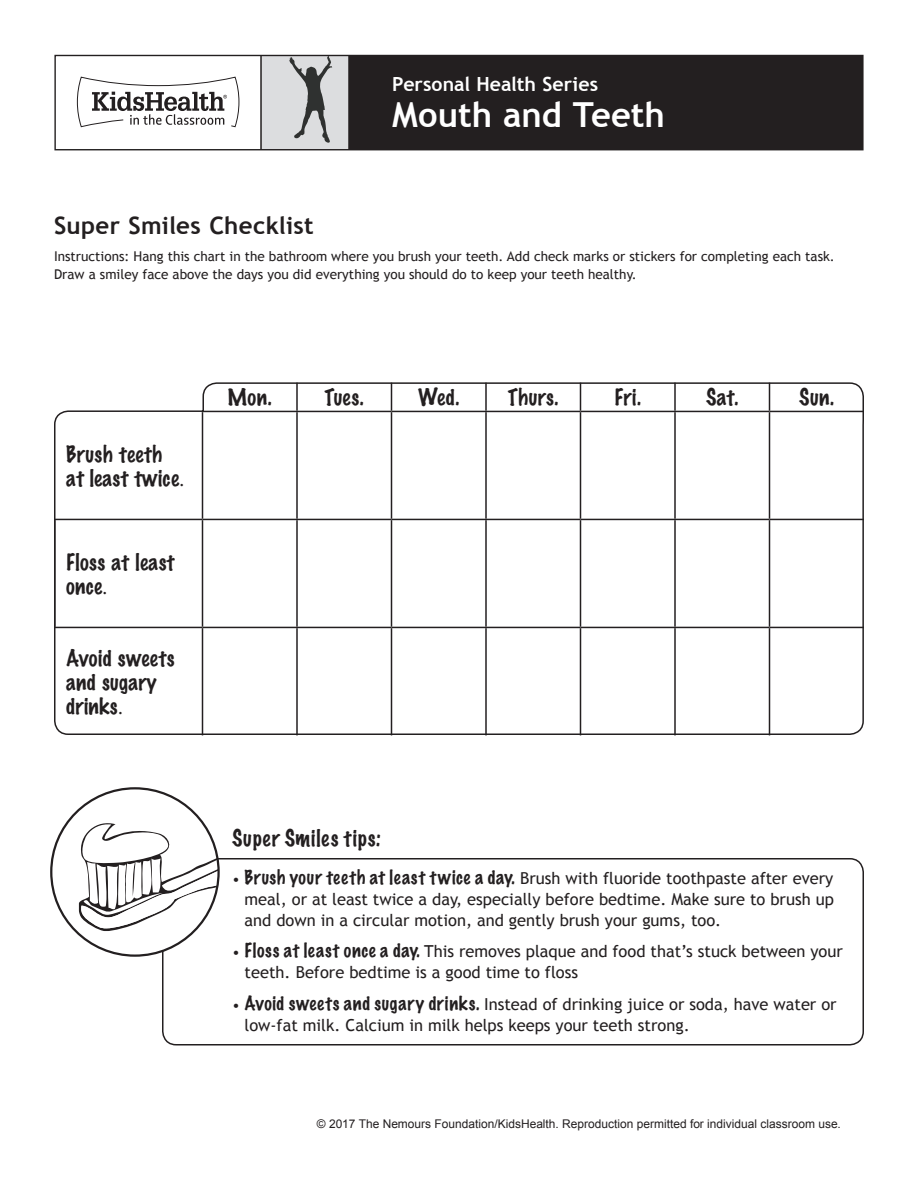
<style>
.page{position:relative;width:918px;height:1188px;background:#fff}
.page>*{position:absolute;margin:0;border:0;box-sizing:border-box;transform-origin:0 0}
.Handout_Header{font:700 34.5px "Trebuchet MS";color:#fff}
.Handout_Title{font:700 24px "Trebuchet MS";letter-spacing:.01em;color:#231f20}
.Handout_Header-2{font:100 21px/24px "Marker Felt";letter-spacing:.02em;color:#231f20}
.Handout_Header-3{font:100 21px "Marker Felt";letter-spacing:.04em;color:#231f20}
.Handout_Header-4{font:700 19.5px "Trebuchet MS";color:#fff}
.t1{font:16.5px/21px "Trebuchet MS";color:#231f20}
.t2{font:13.5px/18px "Trebuchet MS";color:#231f20}
.t3{font:12px "Arial";color:#231f20}
.s1{font-family:"Minion Pro";font-weight:400}
.s2{font-size:15px}
.s3{font-family:"Marker Felt";font-weight:100;font-size:18px}
</style>
<div class="page">
<div style="left:261px;top:55px;width:88px;height:95px;background:#dcdddf"></div>
<div style="left:349px;top:55px;width:513px;height:95px;background:#231f20"></div>
<svg style="left:76px;top:76px;width:164px;height:52px"></svg>
<hr style="left:348px;top:55px;width:2px;height:95px;background:#231f20">
<hr style="left:260px;top:55px;width:2px;height:95px;background:#231f20">
<div style="left:54px;top:55px;width:810px;height:95px;border:1px solid #231f20"></div>
<svg style="left:289px;top:56px;width:44px;height:87px"></svg>
<svg style="left:54px;top:382px;width:810px;height:354px"></svg>
<div style="left:162px;top:858px;width:702px;height:188px;border:2px solid #231f20;border-radius:14px"></div>
<div style="left:51px;top:788px;width:168px;height:168px;background:#fff;border-radius:50%"></div>
<svg style="left:79px;top:823px;width:140px;height:108px"></svg>
<p class="Handout_Header-4" style="left:392px;top:71px;width:207px">Personal Health Series</p>
<p class="Handout_Header" style="left:392px;top:93px;width:274px">Mouth and Teeth</p>
<p class="Handout_Title" style="left:54px;top:210px;width:261px">Super Smiles Checklist</p>
<p class="t2" style="left:54px;top:248px;width:782px">Instructions: Hang this chart in the bathroom where you brush your teeth. Add check marks or stickers for completing each task.<br>Draw a smiley face above the days you did everything you should do to keep your teeth healthy.</p>
<p class="Handout_Header-2" style="left:66px;top:442px;width:120px">Brush teeth at least twice<span class="s1">.</span></p>
<p class="Handout_Header-2" style="left:66px;top:550px;width:110px">Floss at least once<span class="s1">.</span></p>
<p class="Handout_Header-2" style="left:66px;top:646px;width:110px">Avoid sweets and sugary drinks<span class="s1">.</span></p>
<p class="Handout_Header-2" style="left:228px;top:386px;width:46px">Mon.</p>
<p class="Handout_Header-2" style="left:325px;top:386px;width:41px">Tues.</p>
<p class="Handout_Header-2" style="left:418px;top:386px;width:43px">Wed.</p>
<p class="Handout_Header-2" style="left:508px;top:386px;width:52px">Thurs.</p>
<p class="Handout_Header-2" style="left:614px;top:386px;width:28px">Fri.</p>
<p class="Handout_Header-2" style="left:706px;top:386px;width:34px">Sat.</p>
<p class="Handout_Header-2" style="left:799px;top:386px;width:36px">Sun.</p>
<p class="Handout_Header-3" style="left:232px;top:824px;width:150px">Super Smiles tips:</p>
<p class="t1" style="left:245px;top:868px;width:591px;text-align:justify;text-indent:-12px"><span class="s2">•</span> <span class="s3">Brush your teeth at least twice a day.</span> Brush with fluoride toothpaste after every meal, or at least twice a day, especially before bedtime. Make sure to brush up and down in a circular motion, and gently brush your gums, too.</p>
<p class="t1" style="left:245px;top:941px;width:600px;text-indent:-12px"><span class="s2">•</span> <span class="s3">Floss at least once a day.</span> This removes plaque and food that’s stuck between your teeth. Before bedtime is a good time to floss</p>
<p class="t1" style="left:245px;top:994px;width:594px;text-indent:-12px"><span class="s2">•</span> <span class="s3">Avoid sweets and sugary drinks.</span> Instead of drinking juice or soda, have water or low-fat milk. Calcium in milk helps keeps your teeth strong.</p>
<p class="t3" style="left:317px;top:1116px;width:526px">© 2017 The Nemours Foundation/KidsHealth. Reproduction permitted for individual classroom use.</p>
</div>
